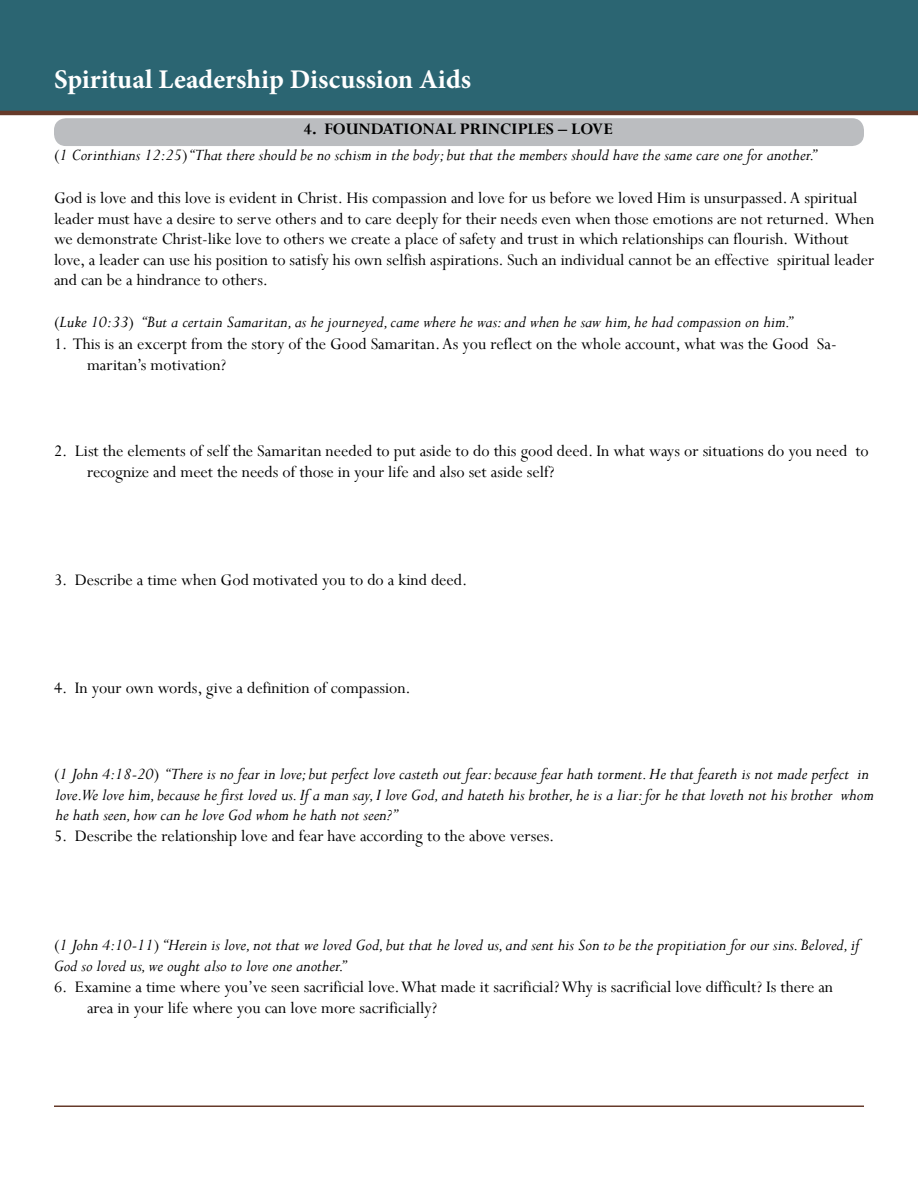
<style>
.page{position:relative;width:918px;height:1188px;background:#fff}
.page>*{position:absolute;margin:0;border:0;box-sizing:border-box;transform-origin:0 0}
.Paragraph_Style1{font:700 27px "Minion Pro";color:#fff}
.Paragraph_Style4{font:18px/20.5px "Perpetua";color:#000}
.Paragraph_Style27{font:italic 18px/20.5px "Perpetua";color:#000}
.Paragraph_Style25{font:18px/20.5px "Perpetua";color:#000}
.Paragraph_Style8{font:italic 18px/20.5px "Perpetua";color:#000}
.Paragraph_Style24{font:18px/20.5px "Perpetua";color:#000}
.Paragraph_Style3{font:italic 18px "Perpetua";color:#000}
.Paragraph_Style8-2{font:18px "Perpetua";color:#000}
.Paragraph_Style13{font:italic 18px "Perpetua";color:#000}
.Paragraph_Style18{font:18px "Perpetua";color:#000}
.Paragraph_Style22{font:18px "Perpetua";color:#000}
.Paragraph_Style28{font:18px "Perpetua";color:#000}
.Paragraph_Style26{font:18px "Perpetua";color:#000}
.Paragraph_Style1-2{font:700 18px "Perpetua";color:#000}
.s1{font-style:normal}
</style>
<div class="page">
<div style="left:0;top:0;width:918px;height:113px;background:#2b6572"></div>
<hr style="left:0;top:111px;width:918px;height:4px;background:#663a2a">
<div style="left:54px;top:118px;width:810px;height:28px;background:#bbbdc0"></div>
<hr style="left:54px;top:1106px;width:810px;height:1px;background:#663a2a">
<p class="Paragraph_Style1" style="left:54px;top:60px;width:419px">Spiritual Leadership Discussion Aids</p>
<p class="Paragraph_Style1-2" style="left:304px;top:118px;width:310px">4. FOUNDATIONAL PRINCIPLES – LOVE</p>
<p class="Paragraph_Style3" style="left:54px;top:144px;width:764px"><span class="s1">(</span>1 Corinthians 12:25<span class="s1">)</span> “That there should be no schism in the body; but that the members should have the same care one for another.”</p>
<p class="Paragraph_Style4" style="left:54px;top:187px;width:822px">God is love and this love is evident in Christ. His compassion and love for us before we loved Him is unsurpassed. A spiritual leader must have a desire to serve others and to care deeply for their needs even when those emotions are not returned. When we demonstrate Christ-like love to others we create a place of safety and trust in which relationships can flourish. Without love, a leader can use his position to satisfy his own selfish aspirations. Such an individual cannot be an effective spiritual leader and can be a hindrance to others.</p>
<p class="Paragraph_Style13" style="left:54px;top:311px;width:740px"><span class="s1">(</span>Luke 10:33<span class="s1">)</span> “But a certain Samaritan, as he journeyed, came where he was: and when he saw him, he had compassion on him.”</p>
<p class="Paragraph_Style24" style="left:87px;top:333px;width:751px;text-indent:-33px">1. This is an excerpt from the story of the Good Samaritan. As you reflect on the whole account, what was the Good Sa&shy;maritan’s motivation?</p>
<p class="Paragraph_Style25" style="left:87px;top:440px;width:783px;text-indent:-33px">2. List the elements of self the Samaritan needed to put aside to do this good deed. In what ways or situations do you need to recognize and meet the needs of those in your life and also set aside self?</p>
<p class="Paragraph_Style22" style="left:54px;top:568px;width:415px">3. Describe a time when God motivated you to do a kind deed.</p>
<p class="Paragraph_Style26" style="left:54px;top:676px;width:358px">4. In your own words, give a definition of compassion.</p>
<p class="Paragraph_Style27" style="left:54px;top:763px;width:821px"><span class="s1">(</span>1 John 4:18-20<span class="s1">)</span> “There is no fear in love; but perfect love casteth out fear: because fear hath torment. He that feareth is not made perfect in love.We love him, because he first loved us. If a man say, I love God, and hateth his brother, he is a liar: for he that loveth not his brother whom he hath seen, how can he love God whom he hath not seen?”</p>
<p class="Paragraph_Style18" style="left:54px;top:825px;width:502px">5. Describe the relationship love and fear have according to the above verses.</p>
<p class="Paragraph_Style8" style="left:54px;top:934px;width:807px"><span class="s1">(</span>1 John 4:10-11<span class="s1">)</span> “Herein is love, not that we loved God, but that he loved us, and sent his Son to be the propitiation for our sins. Beloved, if<br>God so loved us, we ought also to love one another.”</p>
<p class="Paragraph_Style8-2" style="left:54px;top:975px;width:781px">6. Examine a time where you’ve seen sacrificial love. What made it sacrificial? Why is sacrificial love difficult? Is there an</p>
<p class="Paragraph_Style28" style="left:87px;top:996px;width:352px">area in your life where you can love more sacrificially?</p>
</div>
